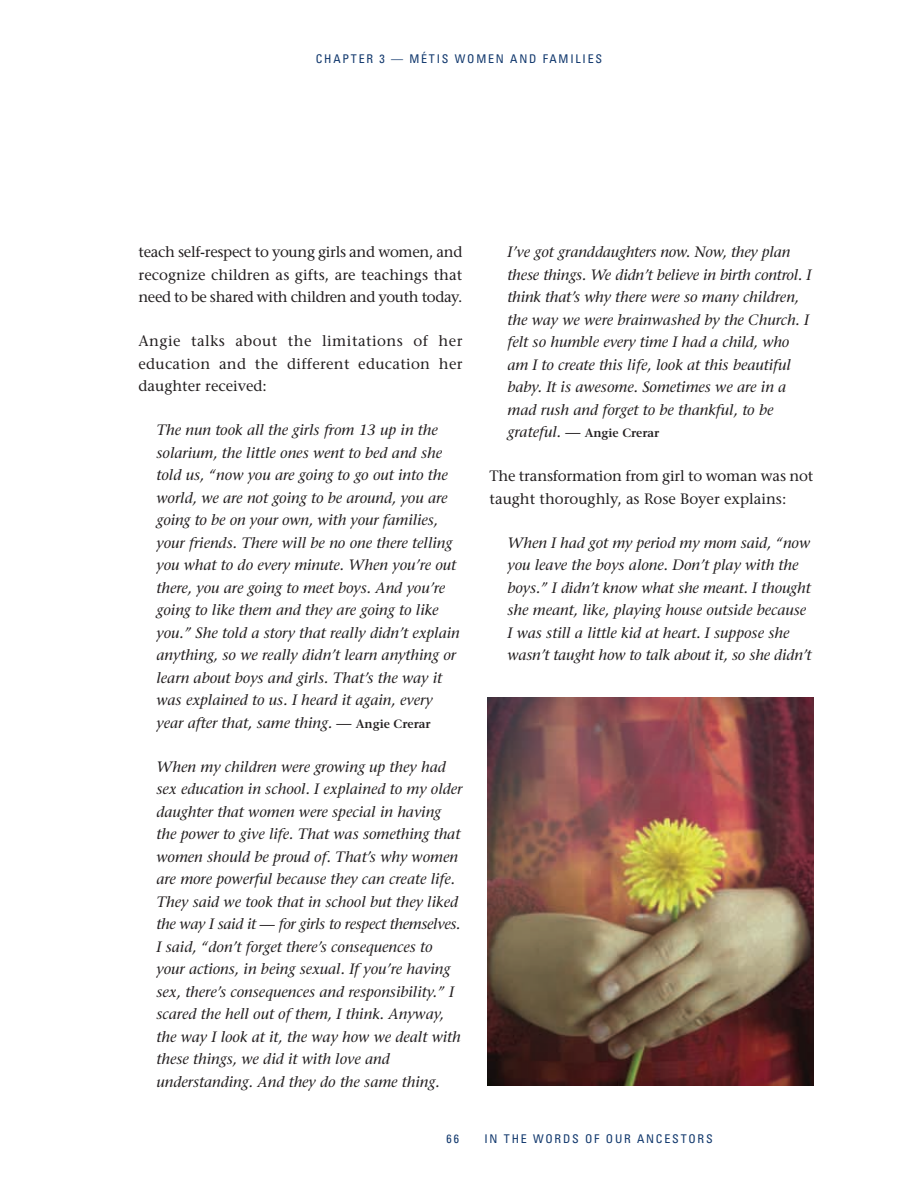
<style>
.page{position:relative;width:918px;height:1188px;background:#fff}
.page>*{position:absolute;margin:0;border:0;box-sizing:border-box;transform-origin:0 0}
.t1{font:italic 15px/22.5px "Stone Serif";color:#231f20}
.t2{font:15px/22.5px "Stone Serif";color:#231f20;text-align:justify}
.t3{font:condensed 12px "Univers";letter-spacing:.15em;color:#11386d}
.t4{font:600 12px "Stone Serif";color:#231f20}
.s1{font-weight:600;font-style:normal;font-size:12px}
.s2{font-weight:400;font-style:italic;font-size:15px}
</style>
<div class="page">
<img style="left:488px;top:698px;width:325px;height:388px">
<p class="t3" style="left:316px;top:54px;width:288px">CHAPTER 3 — MÉTIS WOMEN AND FAMILIES</p>
<p class="t2" style="left:138px;top:242px;width:326px">teach self-respect to young girls and women, and recognize children as gifts, are teachings that need to be shared with children and youth today.</p>
<p class="t2" style="left:138px;top:331px;width:326px">Angie talks about the limitations of her education and the different education her daughter received:</p>
<p class="t1" style="left:156px;top:420px;width:305px">The nun took all the girls from 13 up in the solarium, the little ones went to bed and she told us, “now you are going to go out into the world, we are not going to be around, you are going to be on your own, with your families, your friends. There will be no one there telling you what to do every minute. When you’re out there, you are going to meet boys. And you’re going to like them and they are going to like you.” She told a story that really didn’t explain anything, so we really didn’t learn anything or learn about boys and girls. That’s the way it was explained to us. I heard it again, every year after that, same thing. — <span class="s1">Angie Crerar</span></p>
<p class="t1" style="left:156px;top:757px;width:307px">When my children were growing up they had sex education in school. I explained to my older daughter that women were special in having the power to give life. That was something that women should be proud of. That’s why women are more powerful because they can create life.<br>They said we took that in school but they liked the way I said it — for girls to respect themselves.<br>I said, “don’t forget there’s consequences to your actions, in being sexual. If you’re having sex, there’s consequences and responsibility.” I scared the hell out of them, I think. Anyway, the way I look at it, the way how we dealt with these things, we did it with love and understanding. And they do the same thing.</p>
<p class="t1" style="left:507px;top:242px;width:306px">I’ve got granddaughters now. Now, they plan these things. We didn’t believe in birth control. I think that’s why there were so many children, the way we were brainwashed by the Church. I felt so humble every time I had a child, who am I to create this life, look at this beautiful baby. It is awesome. Sometimes we are in a mad rush and forget to be thankful, to be</p>
<p class="t4" style="left:507px;top:428px;width:153px"><span class="s2">grateful. —</span> Angie Crerar</p>
<p class="t2" style="left:489px;top:466px;width:326px">The transformation from girl to woman was not taught thoroughly, as Rose Boyer explains:</p>
<p class="t1" style="left:507px;top:533px;width:306px">When I had got my period my mom said, “now you leave the boys alone. Don’t play with the boys.” I didn’t know what she meant. I thought she meant, like, playing house outside because I was still a little kid at heart. I suppose she wasn’t taught how to talk about it, so she didn’t</p>
<p class="t3" style="left:447px;top:1134px;width:14px">66</p>
<p class="t3" style="left:485px;top:1134px;width:230px">IN THE WORDS OF OUR ANCESTORS</p>
</div>
